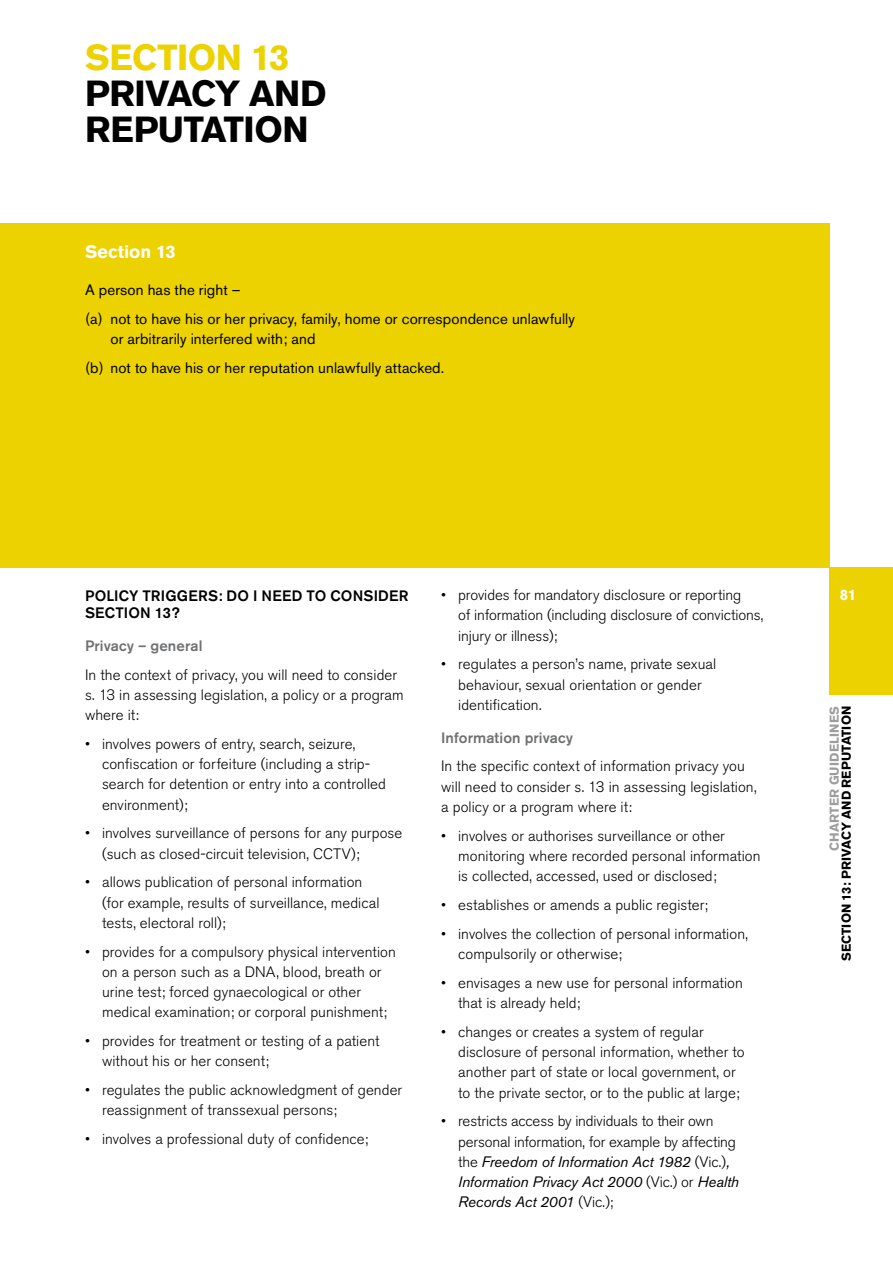
<style>
.page{position:relative;width:893px;height:1263px;background:#fff}
.page>*{position:absolute;margin:0;border:0;box-sizing:border-box;transform-origin:0 0}
.t1{font:700 36px/36px "Akzidenz Grotesk BE";letter-spacing:-.01em;color:#000}
.t2{font:700 36px "Akzidenz Grotesk BE";letter-spacing:-.01em;color:#ecd200}
.t3{font:700 18px "Akzidenz Grotesk BE";color:#fff}
.t4{font:300 15px/20.2px "Akzidenz Grotesk BE";letter-spacing:.005em;color:#000}
.t5{font:15px/28.8px "Akzidenz Grotesk BE";letter-spacing:.005em;color:#000}
.t6{font:500 15px "Akzidenz Grotesk BE";letter-spacing:.015em;color:#000}
.t7{font:500 15px "Akzidenz Grotesk BE";letter-spacing:.01em;color:#707173}
.t8{font:700 15px "Akzidenz Grotesk BE";color:#fff}
.t9{font:700 12.75px "Akzidenz Grotesk BE";letter-spacing:.01em;color:#000}
.t10{font:700 12.75px "Akzidenz Grotesk BE";letter-spacing:.015em;color:#9c9d9f}
.s1{font-weight:400;font-style:italic}
</style>
<div class="page">
<div style="left:829px;top:568px;width:64px;height:127px;background:#ecd200"></div>
<div style="left:0;top:223px;width:829px;height:345px;background:#ecd200"></div>
<h1 class="t2" style="left:85px;top:36px;width:206px">SECTION 13</h1>
<h1 class="t1" style="left:85px;top:75px;width:243px">PRIVACY AND<br>REPUTATION</h1>
<p class="t3" style="left:85px;top:241px;width:92px">SECTION 13</p>
<p class="t5" style="left:85px;top:276px;width:491px">A person has the right –<br>(a) not to have his or her privacy, family, home or correspondence unlawfully</p>
<p class="t5" style="left:85px;top:325px;width:361px;text-indent:26px">or arbitrarily interfered with; and<br>(b) not to have his or her reputation unlawfully attacked.</p>
<p class="t4" style="left:458px;top:585px;width:307px;text-indent:-17px">• provides for mandatory disclosure or reporting<br>of information (including disclosure of convictions, injury or illness);</p>
<p class="t4" style="left:458px;top:654px;width:260px;text-indent:-17px">• regulates a person’s name, private sexual behaviour, sexual orientation or gender identification.</p>
<p class="t7" style="left:441px;top:728px;width:133px">Information privacy</p>
<p class="t4" style="left:441px;top:756px;width:317px">In the specific context of information privacy you will need to consider s. 13 in assessing legislation, a policy or a program where it:</p>
<p class="t4" style="left:458px;top:826px;width:304px;text-indent:-17px">• involves or authorises surveillance or other monitoring where recorded personal information is collected, accessed, used or disclosed;</p>
<p class="t4" style="left:441px;top:895px;width:268px">• establishes or amends a public register;</p>
<p class="t4" style="left:458px;top:924px;width:291px;text-indent:-17px">• involves the collection of personal information, compulsorily or otherwise;</p>
<p class="t4" style="left:458px;top:973px;width:286px;text-indent:-17px">• envisages a new use for personal information that is already held;</p>
<p class="t4" style="left:458px;top:1022px;width:288px;text-indent:-17px">• changes or creates a system of regular disclosure of personal information, whether to another part of state or local government, or to the private sector, or to the public at large;</p>
<p class="t4" style="left:458px;top:1111px;width:282px;text-indent:-17px">• restricts access by individuals to their own personal information, for example by affecting the <span class="s1">Freedom of Information Act 1982</span> (Vic.)<span class="s1">, Information Privacy Act 2000</span> (Vic.) or <span class="s1">Health Records Act 2001</span> (Vic.);</p>
<p class="t6" style="left:85px;top:586px;width:325px">POLICY TRIGGERS: DO I NEED TO CONSIDER</p>
<p class="t8" style="left:840px;top:586px;width:18px">81</p>
<p class="t6" style="left:85px;top:604px;width:96px">SECTION 13?</p>
<p class="t7" style="left:85px;top:636px;width:119px">Privacy – general</p>
<p class="t4" style="left:85px;top:665px;width:320px">In the context of privacy, you will need to consider s. 13 in assessing legislation, a policy or a program where it:</p>
<p class="t4" style="left:102px;top:734px;width:285px;text-indent:-17px">• involves powers of entry, search, seizure, confiscation or forfeiture (including a strip&shy;search for detention or entry into a controlled environment);</p>
<p class="t4" style="left:102px;top:823px;width:302px;text-indent:-17px">• involves surveillance of persons for any purpose (such as closed-circuit television, CCTV);</p>
<p class="t4" style="left:102px;top:872px;width:279px;text-indent:-17px">• allows publication of personal information (for example, results of surveillance, medical tests, electoral roll);</p>
<p class="t4" style="left:102px;top:942px;width:295px;text-indent:-17px">• provides for a compulsory physical intervention on a person such as a DNA, blood, breath or urine test; forced gynaecological or other medical examination; or corporal punishment;</p>
<p class="t4" style="left:102px;top:1031px;width:279px;text-indent:-17px">• provides for treatment or testing of a patient without his or her consent;</p>
<p class="t4" style="left:102px;top:1080px;width:302px;text-indent:-17px">• regulates the public acknowledgment of gender reassignment of transsexual persons;</p>
<p class="t4" style="left:85px;top:1129px;width:285px">• involves a professional duty of confidence;</p>
<p class="t10" style="left:827px;top:851px;width:146px;rotate:-90deg">CHARTER GUIDELINES</p>
<p class="t9" style="left:839px;top:961px;width:257px;rotate:-90deg">SECTION 13: PRIVACY AND REPUTATION</p>
</div>
